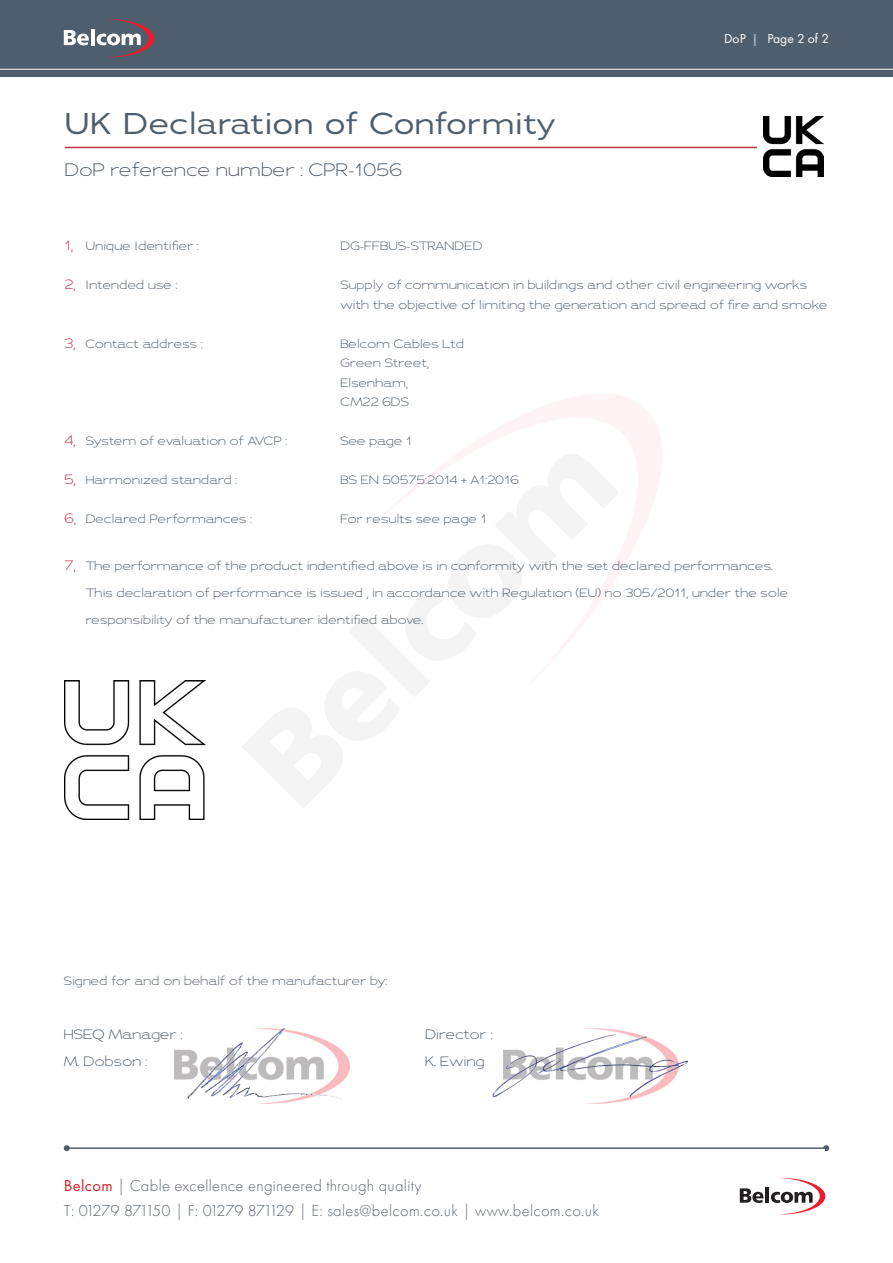
<style>
.page{position:relative;width:893px;height:1263px;background:#fff}
.page>*{position:absolute;margin:0;border:0;box-sizing:border-box;transform-origin:0 0}
.t1{font:30px "Adrianna Extended";color:#4f5e6c}
.t2{font:300 18px "Adrianna Extended";color:#4f5e6c}
.t3{font:300 16.5px/25.5px "Futura PT";letter-spacing:.02em;color:#5a6673}
.t4{font:300 13.5px "Adrianna Extended";color:#4f5e6c}
.t5{font:13.5px "Futura PT";color:#fff}
.t6{font:300 12px/19.5px "Adrianna Extended";color:#4f5e6c}
.s1{font-family:"Minion Pro";font-size:12px}
.s2{font-size:13.5px;color:#c0374d}
.s3{font-weight:400;color:#d1232a}
</style>
<div class="page">
<hr style="left:67px;top:1147px;width:759px;height:2px;background:#4f5e6c">
<svg style="left:64px;top:1145px;width:6px;height:6px"></svg>
<svg style="left:823px;top:1145px;width:6px;height:6px"></svg>
<svg style="left:466px;top:394px;width:196px;height:178px"></svg>
<svg style="left:243px;top:448px;width:376px;height:360px"></svg>
<svg style="left:740px;top:1188px;width:23px;height:15px"></svg>
<hr style="left:765px;top:1187px;width:4px;height:16px;background:#231f20">
<svg style="left:771px;top:1178px;width:54px;height:36px"></svg>
<div style="left:0;top:0;width:893px;height:77px;background:#4f5e6c"></div>
<hr style="left:0;top:69px;width:893px;height:1px;background:#fff">
<svg style="left:64px;top:30px;width:25px;height:15px"></svg>
<hr style="left:91px;top:29px;width:4px;height:16px;background:#fff">
<svg style="left:97px;top:19px;width:57px;height:39px"></svg>
<div style="left:583px;top:1149px;width:242px;height:25px;background:#fff"></div>
<img style="left:174px;top:1028px;width:176px;height:76px">
<img style="left:492px;top:1028px;width:196px;height:76px">
<hr style="left:65px;top:147px;width:692px;height:1px;background:#c0374d">
<img style="left:763px;top:117px;width:60px;height:60px">
<img style="left:65px;top:680px;width:141px;height:140px">
<p class="t1" style="left:64px;top:104px;width:493px">UK Declaration of Conformity</p>
<p class="t2" style="left:64px;top:159px;width:339px">DoP reference number : CPR-1056</p>
<p class="t5" style="left:724px;top:31px;width:106px">DoP <span class="s1">|</span> Page 2 of 2</p>
<p class="t6" style="left:64px;top:236px;width:136px"><span class="s2">1,</span> Unique Identifier :</p>
<p class="t6" style="left:340px;top:236px;width:144px">DG-FFBUS-STRANDED</p>
<p class="t6" style="left:64px;top:275px;width:115px"><span class="s2">2,</span> Intended use :</p>
<p class="t6" style="left:340px;top:275px;width:489px">Supply of communication in buildings and other civil engineering works with the objective of limiting the generation and spread of fire and smoke</p>
<p class="t6" style="left:64px;top:334px;width:140px"><span class="s2">3,</span> Contact address :</p>
<p class="t6" style="left:340px;top:334px;width:125px">Belcom Cables Ltd</p>
<p class="t6" style="left:340px;top:353px;width:90px">Green Street,</p>
<p class="t6" style="left:340px;top:373px;width:69px">Elsenham,</p>
<p class="t6" style="left:340px;top:392px;width:70px">CM22 6DS</p>
<p class="t6" style="left:64px;top:431px;width:225px"><span class="s2">4,</span> System of evaluation of AVCP :</p>
<p class="t6" style="left:340px;top:431px;width:73px">See page 1</p>
<p class="t6" style="left:64px;top:470px;width:175px"><span class="s2">5,</span> Harmonized standard :</p>
<p class="t6" style="left:340px;top:470px;width:180px">BS EN 50575:2014 + A1:2016</p>
<p class="t6" style="left:64px;top:509px;width:189px"><span class="s2">6,</span> Declared Performances :</p>
<p class="t6" style="left:340px;top:509px;width:148px">For results see page 1</p>
<p class="t6" style="left:64px;top:556px;width:710px"><span class="s2">7,</span> The performance of the product indentified above is in conformity with the set declared performances.</p>
<p class="t6" style="left:86px;top:583px;width:704px">This declaration of performance is issued , in accordance with Regulation (EU) no 305/2011, under the sole</p>
<p class="t6" style="left:86px;top:610px;width:339px">responsibility of the manufacturer identified above.</p>
<p class="t6" style="left:64px;top:971px;width:326px">Signed for and on behalf of the manufacturer by:</p>
<p class="t4" style="left:64px;top:1026px;width:121px">HSEQ Manager :</p>
<p class="t4" style="left:425px;top:1026px;width:69px">Director :</p>
<p class="t4" style="left:64px;top:1053px;width:86px">M. Dobson :</p>
<p class="t4" style="left:425px;top:1053px;width:61px">K. Ewing</p>
<h3 class="t3" style="left:64px;top:1172px;width:537px"><span class="s3">Belcom</span> | Cable excellence engineered through quality<br>T: 01279 871150 | F: 01279 871129 | E: sales@belcom.co.uk | www.belcom.co.uk</h3>
</div>
